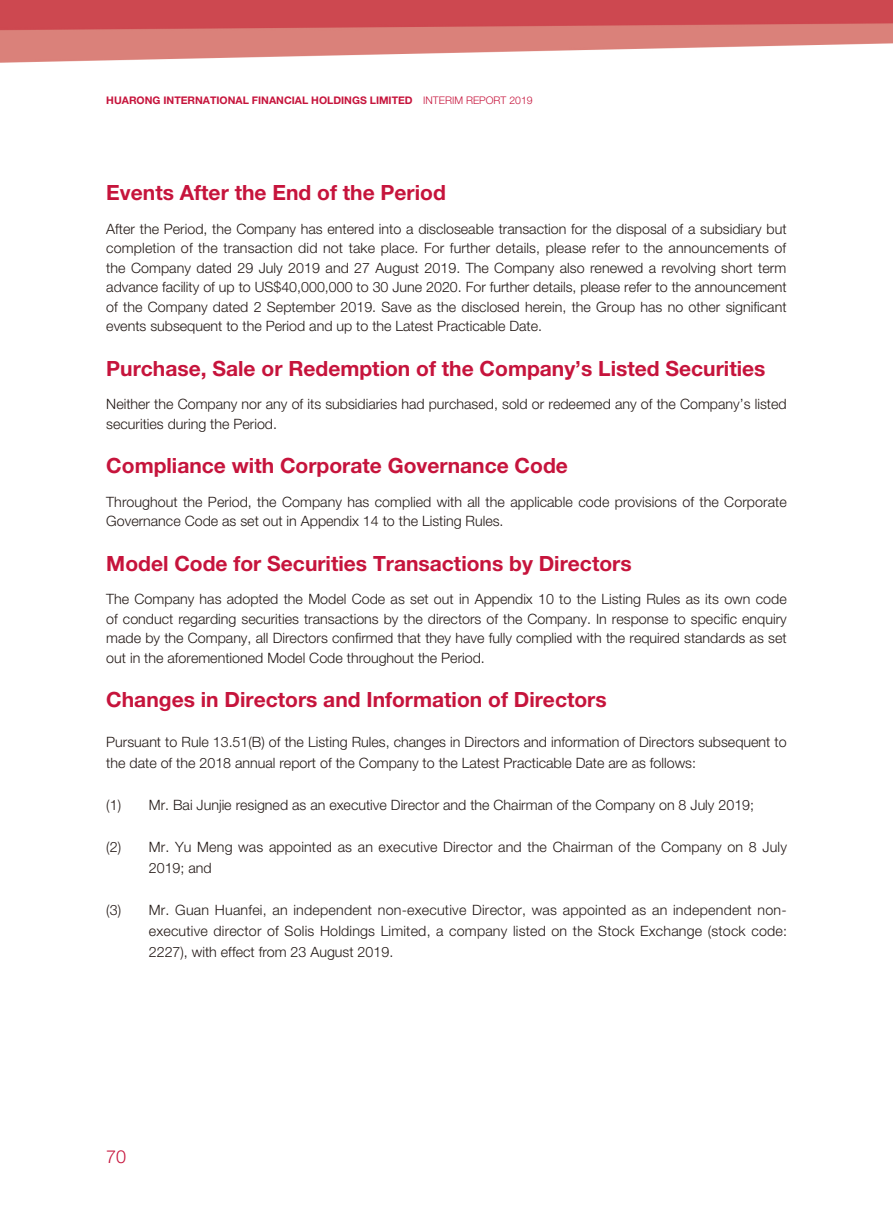
<style>
.page{position:relative;width:893px;height:1212px;background:#fff}
.page>*{position:absolute;margin:0;border:0;box-sizing:border-box;transform-origin:0 0}
.t1{font:700 21px "Helvetica Neue LT Std";color:#c6143c}
.t2{font:300 18px "Helvetica Neue LT Std";color:#c6143c}
.t3{font:300 14.25px/19.5px "Helvetica Neue LT Std";color:#231916}
.t4{font:700 10.5px "Helvetica Neue LT Std";color:#c6143c}
.s1{font-weight:300}
</style>
<div class="page">
<img style="left:0;top:0;width:893px;height:63px">
<p class="t4" style="left:106px;top:94px;width:428px">HUARONG INTERNATIONAL FINANCIAL HOLDINGS LIMITED <span class="s1">INTERIM REPORT 2019</span></p>
<h1 class="t1" style="left:106px;top:180px;width:341px">Events After the End of the Period</h1>
<p class="t3" style="left:106px;top:219px;width:682px;text-align:justify">After the Period, the Company has entered into a discloseable transaction for the disposal of a subsidiary but completion of the transaction did not take place. For further details, please refer to the announcements of the Company dated 29 July 2019 and 27 August 2019. The Company also renewed a revolving short term advance facility of up to US$40,000,000 to 30 June 2020. For further details, please refer to the announcement of the Company dated 2 September 2019. Save as the disclosed herein, the Group has no other significant events subsequent to the Period and up to the Latest Practicable Date.</p>
<h1 class="t1" style="left:106px;top:355px;width:661px">Purchase, Sale or Redemption of the Company’s Listed Securities</h1>
<p class="t3" style="left:106px;top:394px;width:682px">Neither the Company nor any of its subsidiaries had purchased, sold or redeemed any of the Company’s listed securities during the Period.</p>
<h1 class="t1" style="left:106px;top:453px;width:463px">Compliance with Corporate Governance Code</h1>
<p class="t3" style="left:106px;top:492px;width:682px">Throughout the Period, the Company has complied with all the applicable code provisions of the Corporate<br>Governance Code as set out in Appendix 14 to the Listing Rules.</p>
<h1 class="t1" style="left:106px;top:550px;width:527px">Model Code for Securities Transactions by Directors</h1>
<p class="t3" style="left:106px;top:589px;width:682px;text-align:justify">The Company has adopted the Model Code as set out in Appendix 10 to the Listing Rules as its own code of conduct regarding securities transactions by the directors of the Company. In response to specific enquiry made by the Company, all Directors confirmed that they have fully complied with the required standards as set out in the aforementioned Model Code throughout the Period.</p>
<h1 class="t1" style="left:106px;top:687px;width:502px">Changes in Directors and Information of Directors</h1>
<p class="t3" style="left:106px;top:731px;width:682px;line-height:21px">Pursuant to Rule 13.51(B) of the Listing Rules, changes in Directors and information of Directors subsequent to the date of the 2018 annual report of the Company to the Latest Practicable Date are as follows:</p>
<p class="t3" style="left:106px;top:795px;width:649px">(1) Mr. Bai Junjie resigned as an executive Director and the Chairman of the Company on 8 July 2019;</p>
<p class="t3" style="left:149px;top:836px;width:640px;line-height:21px;text-indent:-43px">(2) Mr. Yu Meng was appointed as an executive Director and the Chairman of the Company on 8 July<br>2019; and</p>
<p class="t3" style="left:149px;top:899px;width:640px;line-height:21px;text-align:justify;text-indent:-43px">(3) Mr. Guan Huanfei, an independent non-executive Director, was appointed as an independent non&shy;executive director of Solis Holdings Limited, a company listed on the Stock Exchange (stock code:<br>2227), with effect from 23 August 2019.</p>
<p class="t2" style="left:106px;top:1146px;width:22px">70</p>
</div>
